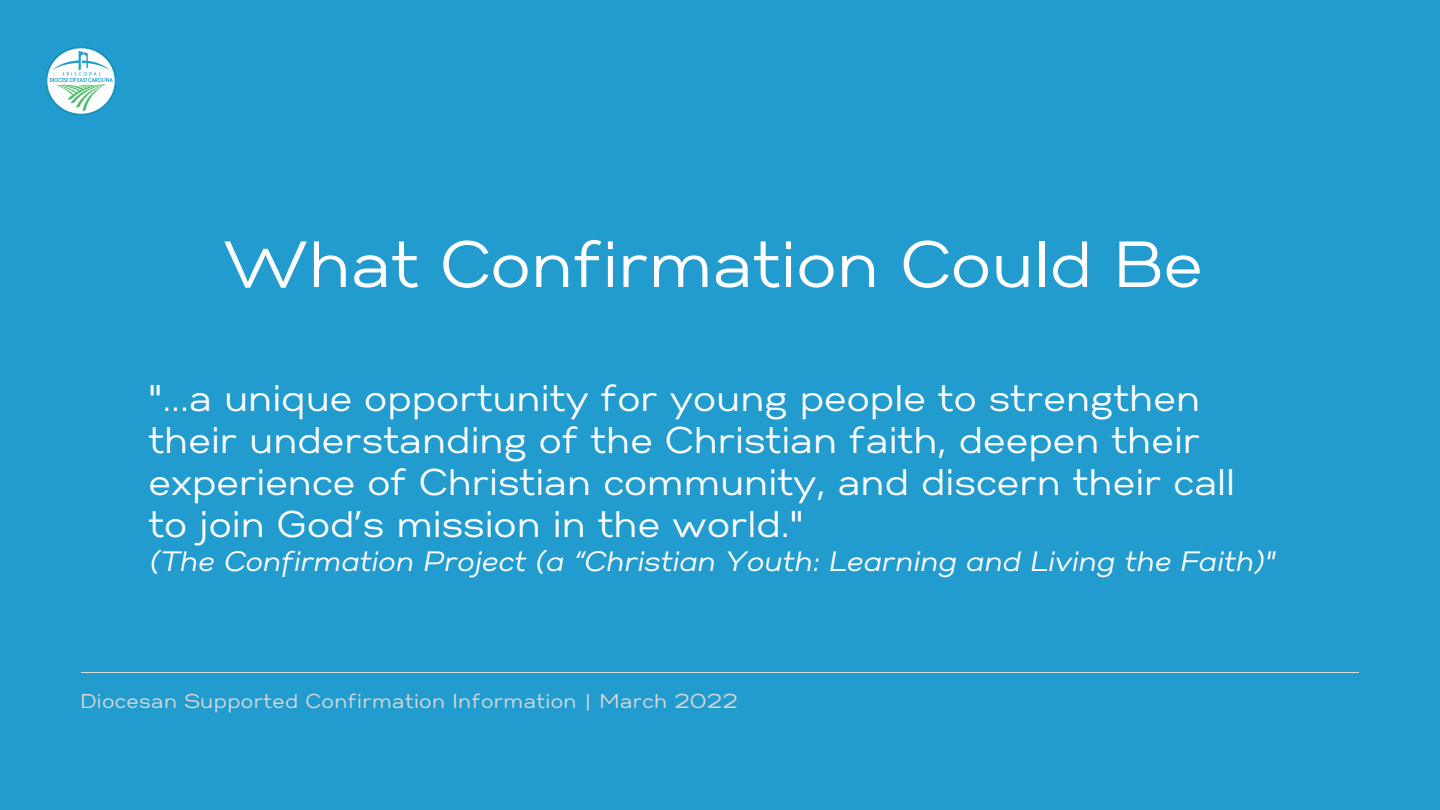
<style>
.page{position:relative;width:1440px;height:810px;background:#229ccf}
.page>*{position:absolute;margin:0;border:0;box-sizing:border-box;transform-origin:0 0}
.t1{font:65px "Gabriel Sans";color:#fffefe}
.t2{font:37px/42px "Gabriel Sans";color:#fffefe}
.t3{font:italic 28px "Gabriel Sans";color:#fffefe}
.t4{font:20px "Gabriel Sans";letter-spacing:.02em;color:#d9d9d9}
</style>
<div class="page">
<hr style="left:81px;top:672px;width:1278px;height:1px;background:#d9d9d9">
<img style="left:46px;top:47px;width:70px;height:68px">
<h1 class="t1" style="left:222px;top:236px;width:982px">What Confirmation Could Be</h1>
<p class="t2" style="left:149px;top:380px;width:1088px">"...a unique opportunity for young people to strengthen their understanding of the Christian faith, deepen their experience of Christian community, and discern their call to join God’s mission in the world."</p>
<p class="t3" style="left:149px;top:549px;width:1127px">(The Confirmation Project (a “Christian Youth: Learning and Living the Faith)"</p>
<p class="t4" style="left:81px;top:693px;width:658px">Diocesan Supported Confirmation Information | March 2022</p>
</div>
